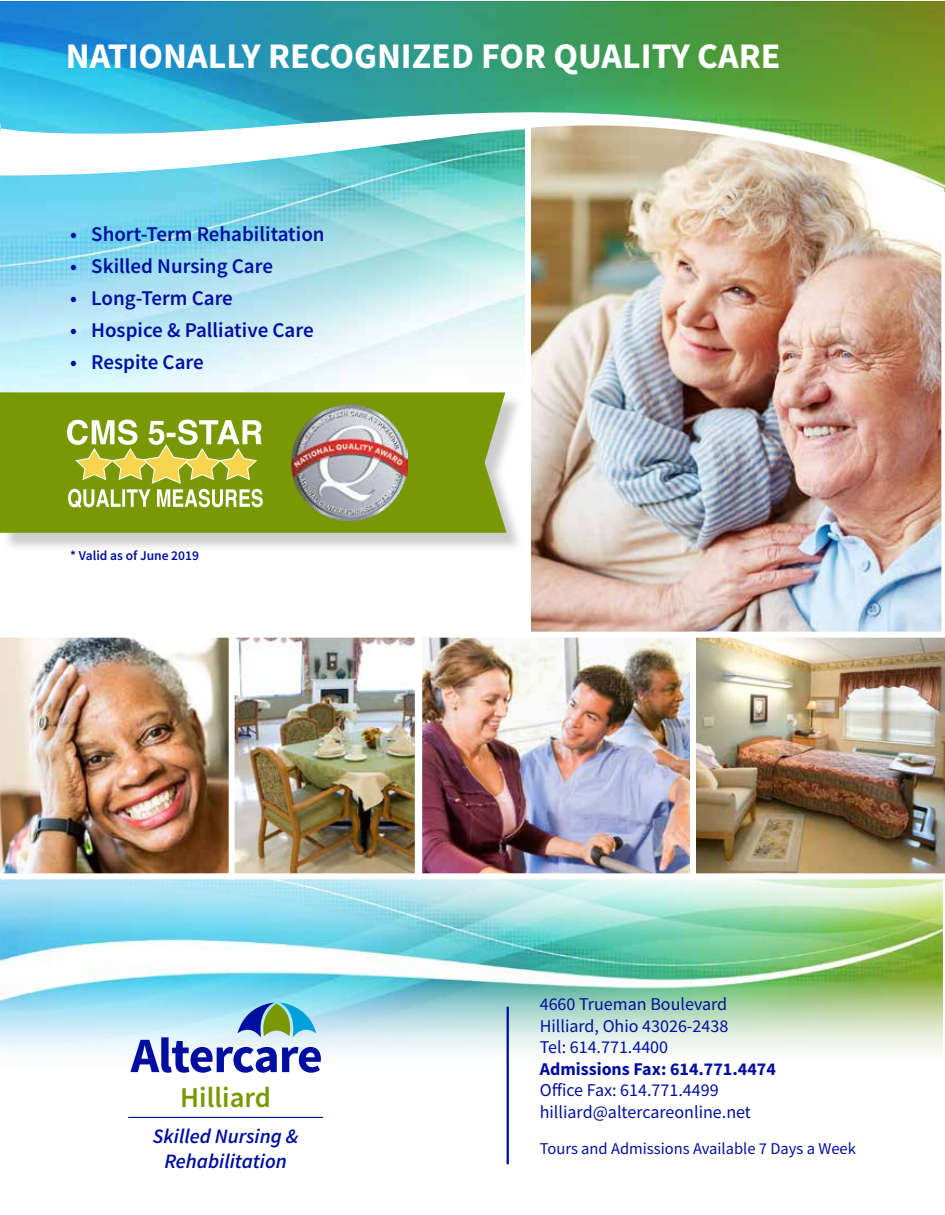
<style>
.page{position:relative;width:945px;height:1215px;background:#fff}
.page>*{position:absolute;margin:0;border:0;box-sizing:border-box;transform-origin:0 0}
.t1{font:700 36px "Source Sans Pro";color:#fff}
.t2{font:600 28.65px "Source Sans Pro";color:#789904}
.t3{font:600 21px "Source Sans Pro";color:#000f9f}
.t4{font:italic 600 20.55px/24.6px "Source Sans Pro";color:#000f9f;text-align:center}
.t5{font:18px/21.6px "Source Sans Pro";color:#000f9f;text-align:justify}
.t6{font:700 18px "Source Sans Pro";color:#000f9f}
.t7{font:16.5px "Source Sans Pro";color:#000f9f}
.t8{font:600 13.5px "Source Sans Pro";color:#000f9f}
</style>
<div class="page">
<img style="left:0;top:879px;width:943px;height:194px">
<hr style="left:507px;top:1007px;width:2px;height:157px;background:#000f9f">
<hr style="left:128px;top:1117px;width:195px;height:1px;background:#000f9f">
<svg style="left:130px;top:1002px;width:191px;height:71px;background:#93b1d7"></svg>
<img style="left:0;top:1px;width:944px;height:391px">
<img style="left:522px;top:98px;width:423px;height:534px">
<img style="left:0;top:87px;width:944px;height:112px">
<img style="left:235px;top:639px;width:455px;height:233px">
<div style="left:416px;top:632px;width:315px;height:247px;border:6px solid #fff"></div>
<img style="left:690px;top:632px;width:255px;height:247px">
<div style="left:226px;top:632px;width:195px;height:247px;border:6px solid #fff"></div>
<img style="left:0;top:632px;width:235px;height:247px">
<div style="left:2px;top:395px;width:522px;height:157px;background:#000;opacity:.2"></div>
<div style="left:0;top:392px;width:507px;height:141px;background:#789904"></div>
<img style="left:292px;top:404px;width:116px;height:116px">
<svg style="left:67px;top:420px;width:196px;height:88px"></svg>
<h1 class="t1" style="left:66px;top:31px;width:716px">NATIONALLY RECOGNIZED FOR QUALITY CARE</h1>
<p class="t3" style="left:70px;top:220px;width:256px">• Short-Term Rehabilitation</p>
<p class="t3" style="left:70px;top:252px;width:204px">• Skilled Nursing Care</p>
<p class="t3" style="left:70px;top:284px;width:164px">• Long-Term Care</p>
<p class="t3" style="left:70px;top:316px;width:245px">• Hospice &amp; Palliative Care</p>
<p class="t3" style="left:70px;top:348px;width:135px">• Respite Care</p>
<p class="t8" style="left:70px;top:547px;width:130px">* Valid as of June 2019</p>
<h2 class="t2" style="left:180px;top:1078px;width:93px">Hilliard</h2>
<p class="t4" style="left:153px;top:1124px;width:147px">Skilled Nursing &amp;<br>Rehabilitation</p>
<p class="t5" style="left:540px;top:993px;width:190px">4660 Trueman Boulevard Hilliard, Ohio 43026-2438<br>Tel: 614.771.4400</p>
<p class="t6" style="left:540px;top:1057px;width:238px">Admissions Fax: 614.771.4474</p>
<p class="t5" style="left:540px;top:1080px;width:213px">Office Fax: 614.771.4499 hilliard@altercareonline.net</p>
<p class="t7" style="left:540px;top:1138px;width:318px">Tours and Admissions Available 7 Days a Week</p>
</div>
